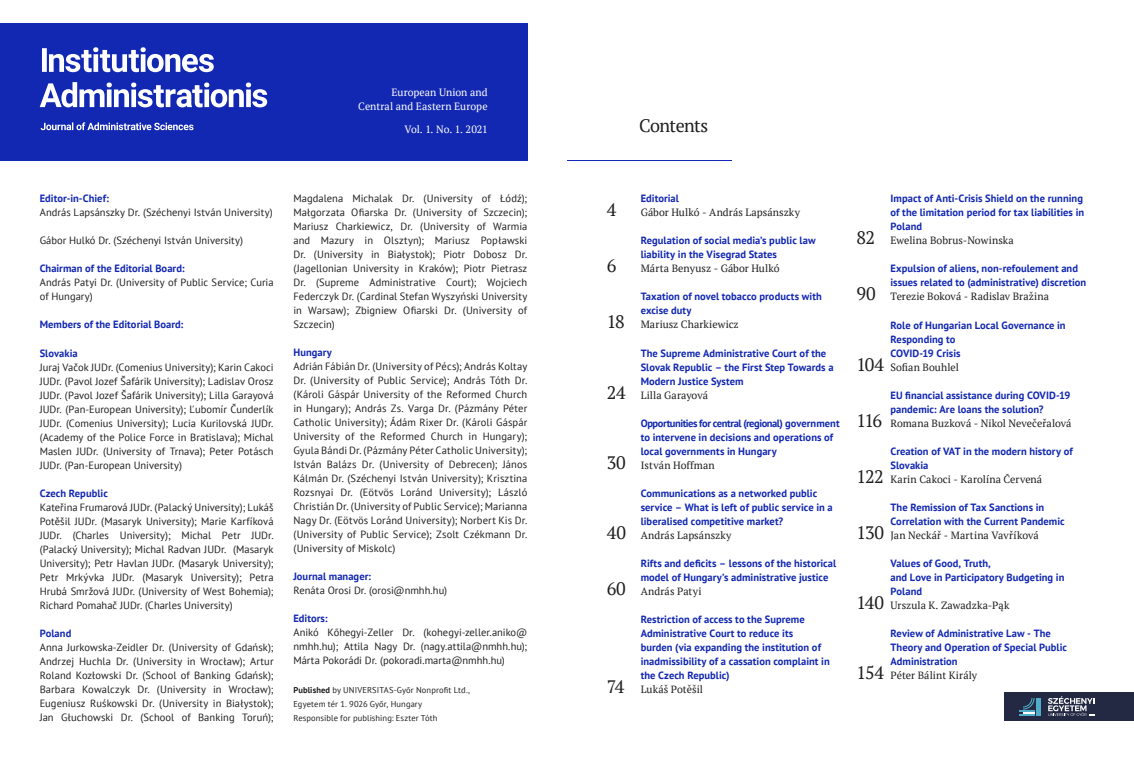
<style>
.page{position:relative;width:1134px;height:760px;background:#fff}
.page>*{position:absolute;margin:0;border:0;box-sizing:border-box;transform-origin:0 0}
.t1{font:18px "PT Serif";letter-spacing:-.035em;color:#1e1e1e}
.t2{font:10.5px/14px "PT Sans";letter-spacing:.005em;color:#1e1e1e;text-align:justify}
.t3{font:700 10.5px/14px "PT Sans";letter-spacing:.005em;color:#1228b2}
.t4{font:10.5px "PT Serif";letter-spacing:.005em;color:#1e1e1e}
.t5{font:10.5px/14px "PT Serif";color:#fff;text-align:right}
.t6{font:8.5px/14px "PT Sans";letter-spacing:.01em;color:#1e1e1e}
.s1{font-weight:700}
.s2{font-size:18px}
</style>
<div class="page">
<div style="left:1004px;top:692px;width:130px;height:28px;background:#242943"></div>
<svg style="left:1048px;top:696px;width:46px;height:20px"></svg>
<svg style="left:1019px;top:698px;width:22px;height:18px"></svg>
<div style="left:0;top:23px;width:527px;height:137px;background:#1228b2"></div>
<svg style="left:40px;top:82px;width:227px;height:25px"></svg>
<svg style="left:42px;top:47px;width:172px;height:25px"></svg>
<svg style="left:41px;top:122px;width:152px;height:8px"></svg>
<hr style="left:567px;top:160px;width:164px;height:1px;background:#1228b2">
<p class="t5" style="left:358px;top:85px;width:131px">European Union and<br>Central and Eastern Europe</p>
<p class="t5" style="left:404px;top:122px;width:85px">Vol. 1. No. 1. 2021</p>
<p class="t3" style="left:40px;top:191px;width:71px">Editor-in-Chief:</p>
<p class="t2" style="left:40px;top:205px;width:234px">András Lapsánszky Dr. (Széchenyi István University)</p>
<p class="t2" style="left:40px;top:233px;width:205px">Gábor Hulkó Dr. (Széchenyi István University)</p>
<p class="t3" style="left:40px;top:261px;width:146px">Chairman of the Editorial Board:</p>
<p class="t2" style="left:40px;top:275px;width:235px">András Patyi Dr. (University of Public Service; Curia of Hungary)</p>
<p class="t3" style="left:40px;top:317px;width:145px">Members of the Editorial Board:</p>
<p class="t3" style="left:40px;top:345px;width:39px">Slovakia</p>
<p class="t2" style="left:40px;top:359px;width:235px">Juraj Vačok JUDr. (Comenius University); Karin Cakoci JUDr. (Pavol Jozef Šafárik University); Ladislav Orosz JUDr. (Pavol Jozef Šafárik University); Lilla Garayová JUDr. (Рan-European University); Ľubomír Čunderlík JUDr. (Comenius University); Lucia Kurilovská JUDr. (Academy of the Police Force in Bratislava); Michal Maslen JUDr. (University of Trnava); Peter Potásch JUDr. (Pan-European University)</p>
<p class="t3" style="left:40px;top:485px;width:70px">Czech Republic</p>
<p class="t2" style="left:40px;top:499px;width:235px">Kateřina Frumarová JUDr. (Palacký University); Lukáš Potěšil JUDr. (Masaryk University); Marie Karfíková JUDr. (Charles University); Michal Petr JUDr. (Palacký University); Michal Radvan JUDr. (Masaryk University); Petr Havlan JUDr. (Masaryk University); Petr Mrkývka JUDr. (Masaryk University); Petra Hrubá Smržová JUDr. (University of West Bohemia); Richard Pomahač JUDr. (Charles University)</p>
<p class="t3" style="left:40px;top:625px;width:33px">Poland</p>
<p class="t2" style="left:40px;top:639px;width:235px">Anna Jurkowska-Zeidler Dr. (University of Gdańsk); Andrzej Huchla Dr. (University in Wrocław); Artur Roland Kozłowski Dr. (School of Banking Gdańsk); Barbara Kowalczyk Dr. (University in Wrocław); Eugeniusz Ruśkowski Dr. (University in Białystok); Jan Głuchowski Dr. (School of Banking Toruń);</p>
<p class="t2" style="left:293px;top:191px;width:235px">Magdalena Michalak Dr. (University of Łódź); Małgorzata Ofiarska Dr. (University of Szczecin); Mariusz Charkiewicz, Dr. (University of Warmia and Mazury in Olsztyn); Mariusz Popławski Dr. (University in Białystok); Piotr Dobosz Dr. (Jagellonian University in Kraków); Piotr Pietrasz Dr. (Supreme Administrative Court); Wojciech Federczyk Dr. (Cardinal Stefan Wyszyński University in Warsaw); Zbigniew Ofiarski Dr. (University of Szczecin)</p>
<p class="t3" style="left:293px;top:345px;width:40px">Hungary</p>
<p class="t2" style="left:293px;top:359px;width:235px">Adrián Fábián Dr. (University of Pécs); András Koltay Dr. (University of Public Service); András Tóth Dr. (Károli Gáspár University of the Reformed Church in Hungary); András Zs. Varga Dr. (Pázmány Péter Catholic University); Ádám Rixer Dr. (Károli Gáspár University of the Reformed Church in Hungary); Gyula Bándi Dr. (Pázmány Péter Catholic University); István Balázs Dr. (University of Debrecen); János Kálmán Dr. (Széchenyi István University); Krisztina Rozsnyai Dr. (Eötvös Loránd University); László Christián Dr. (University of Public Service); Marianna Nagy Dr. (Eötvös Loránd University); Norbert Kis Dr. (University of Public Service); Zsolt Czékmann Dr. (University of Miskolc)</p>
<p class="t3" style="left:293px;top:569px;width:79px">Journal manager:</p>
<p class="t2" style="left:293px;top:583px;width:155px">Renáta Orosi Dr. (orosi@nmhh.hu)</p>
<p class="t3" style="left:293px;top:611px;width:36px">Editors:</p>
<p class="t2" style="left:293px;top:625px;width:235px">Anikó Kőhegyi-Zeller Dr. (kohegyi-zeller.aniko@ nmhh.hu); Attila Nagy Dr. (nagy.attila@nmhh.hu); Márta Pokorádi Dr. (pokoradi.marta@nmhh.hu)</p>
<p class="t6" style="left:293px;top:682px;width:178px"><span class="s1">Published</span> by UNIVERSITAS-Győr Nonprofit Ltd.,<br>Egyetem tér 1. 9026 Győr, Hungary<br>Responsible for publishing: Eszter Tóth</p>
<h1 class="t1" style="left:639px;top:114px;width:71px">Contents</h1>
<p class="t3" style="left:641px;top:191px;width:40px">Editorial</p>
<h1 class="t1" style="left:607px;top:198px;width:11px">4</h1>
<p class="t4" style="left:641px;top:206px;width:161px">Gábor Hulkó - András Lapsánszky</p>
<p class="t3" style="left:641px;top:233px;width:176px">Regulation of social media’s public law liability in the Visegrad States</p>
<h1 class="t1" style="left:607px;top:254px;width:11px">6</h1>
<p class="t4" style="left:641px;top:262px;width:140px">Márta Benyusz - Gábor Hulkó</p>
<p class="t3" style="left:641px;top:289px;width:183px">Taxation of novel tobacco products with excise duty</p>
<p class="t4" style="left:607px;top:318px;width:133px"><span class="s2">18</span> Mariusz Charkiewicz</p>
<p class="t3" style="left:641px;top:345px;width:194px">The Supreme Administrative Court of the<br>Slovak Republic – the First Step Towards a<br>Modern Justice System</p>
<p class="t4" style="left:607px;top:388px;width:103px"><span class="s2">24</span> Lilla Garayová</p>
<p class="t3" style="left:641px;top:415px;width:200px">Opportunities for central (regional) government to intervene in decisions and operations of local governments in Hungary</p>
<p class="t4" style="left:607px;top:458px;width:110px"><span class="s2">30</span> István Hoffman</p>
<p class="t3" style="left:641px;top:485px;width:194px">Communications as a networked public service – What is left of public service in a liberalised competitive market?</p>
<p class="t4" style="left:607px;top:528px;width:126px"><span class="s2">40</span> András Lapsánszky</p>
<p class="t3" style="left:641px;top:555px;width:197px">Rifts and deficits – lessons of the historical model of Hungary’s administrative justice</p>
<p class="t4" style="left:607px;top:584px;width:96px"><span class="s2">60</span> András Patyi</p>
<p class="t3" style="left:641px;top:611px;width:191px">Restriction of access to the Supreme Administrative Court to reduce its<br>burden (via expanding the institution of inadmissibility of a cassation complaint in the Czech Republic)</p>
<h1 class="t1" style="left:607px;top:674px;width:19px">74</h1>
<p class="t4" style="left:641px;top:682px;width:64px">Lukáš Potěšil</p>
<p class="t3" style="left:890px;top:191px;width:195px;text-align:justify">Impact of Anti-Crisis Shield on the running of the limitation period for tax liabilities in Poland</p>
<p class="t4" style="left:856px;top:234px;width:159px"><span class="s2">82</span> Ewelina Bobrus-Nowinska</p>
<p class="t3" style="left:890px;top:261px;width:197px">Expulsion of aliens, non-refoulement and issues related to (administrative) discretion</p>
<h1 class="t1" style="left:856px;top:282px;width:21px">90</h1>
<p class="t4" style="left:890px;top:290px;width:160px">Terezie Boková - Radislav Bražina</p>
<p class="t3" style="left:890px;top:317px;width:177px">Role of Hungarian Local Governance in<br>Responding to<br>COVID-19 Crisis</p>
<p class="t4" style="left:856px;top:360px;width:104px"><span class="s2">104</span> Sofian Bouhlel</p>
<p class="t3" style="left:890px;top:387px;width:181px">EU financial assistance during COVID-19 pandemic: Are loans the solution?</p>
<p class="t4" style="left:856px;top:416px;width:217px"><span class="s2">116</span> Romana Buzková - Nikol Nevečeřalová</p>
<p class="t3" style="left:890px;top:443px;width:184px">Creation of VAT in the modern history of<br>Slovakia</p>
<p class="t4" style="left:856px;top:472px;width:187px"><span class="s2">122</span> Karin Cakoci - Karolína Červená</p>
<p class="t3" style="left:890px;top:499px;width:176px">The Remission of Tax Sanctions in<br>Correlation with the Current Pandemic</p>
<p class="t4" style="left:856px;top:528px;width:184px"><span class="s2">130</span> Jan Neckář - Martina Vavříková</p>
<p class="t3" style="left:890px;top:555px;width:175px">Values of Good, Truth,<br>and Love in Participatory Budgeting in<br>Poland</p>
<p class="t4" style="left:856px;top:598px;width:155px"><span class="s2">140</span> Urszula K. Zawadzka-Pąk</p>
<p class="t3" style="left:890px;top:625px;width:178px">Review of Administrative Law - The<br>Theory and Operation of Special Public<br>Administration</p>
<p class="t4" style="left:856px;top:668px;width:122px"><span class="s2">154</span> Péter Bálint Király</p>
</div>
